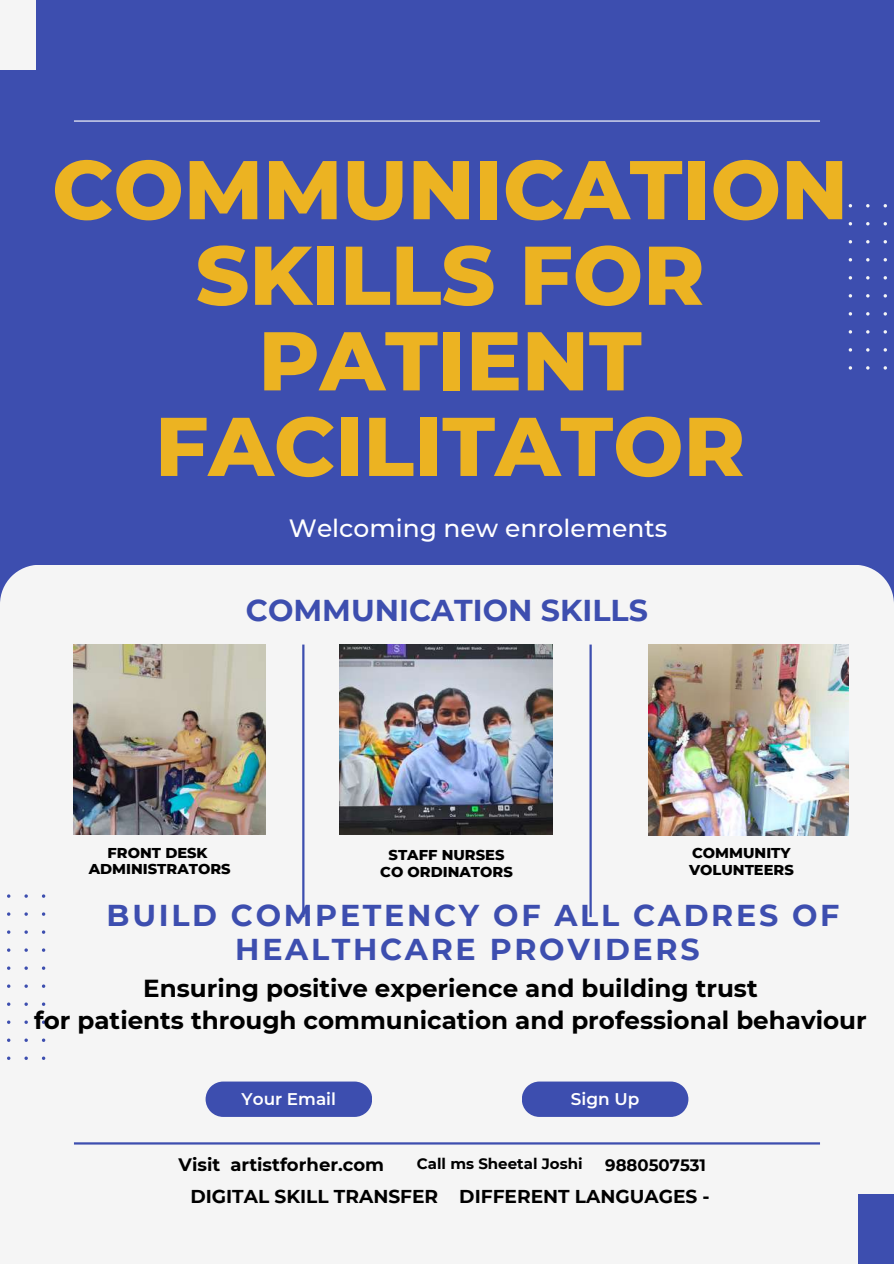
<style>
.page{position:relative;width:894px;height:1264px;background:#fff}
.page>*{position:absolute;margin:0;border:0;box-sizing:border-box;transform-origin:0 0}
.t1{font:800 83.1px/85.5px "Montserrat";color:#ecb322;text-align:center}
.t2{font:700 30.15px/33.8px "Montserrat";letter-spacing:.09em;color:#3d4eaf;text-align:center}
.t3{font:700 30.15px "Montserrat";color:#3d4eaf}
.t4{font:500 24.9px "Montserrat";color:#fff}
.t5{font:700 24.6px/31.5px "Montserrat";color:#000;text-align:center}
.t6{font:700 18.6px "Montserrat";color:#000}
.t7{font:700 18px "Montserrat";color:#000}
.t8{font:600 16.8px "Montserrat";color:#fff}
.t9{font:700 16.5px "Montserrat";color:#000}
.t10{font:700 15px "Montserrat";color:#000}
.t11{font:800 14.55px/16.5px "Montserrat";color:#000;text-align:center}
</style>
<div class="page">
<div style="left:0;top:0;width:893px;height:1263px;background:#3d4eaf"></div>
<div style="left:0;top:565px;width:893px;height:698px;background:#f5f5f5"></div>
<img style="left:339px;top:644px;width:213px;height:190px">
<img style="left:74px;top:644px;width:191px;height:190px">
<img style="left:648px;top:644px;width:200px;height:191px">
<hr style="left:74px;top:120px;width:745px;height:2px;background:#fff">
<svg style="left:205px;top:1081px;width:167px;height:35px"></svg>
<svg style="left:521px;top:1081px;width:167px;height:35px"></svg>
<hr style="left:302px;top:644px;width:2px;height:273px;background:#3d4eaf">
<hr style="left:589px;top:644px;width:2px;height:273px;background:#3d4eaf">
<hr style="left:74px;top:1142px;width:745px;height:2px;background:#3d4eaf">
<div style="left:858px;top:1193px;width:35px;height:70px;background:#3d4eaf"></div>
<div style="left:0;top:0;width:35px;height:70px;background:#f5f5f5"></div>
<svg style="left:848px;top:204px;width:39px;height:165px"></svg>
<div style="left:0;top:894px;width:45px;height:165px;background:#f5f5f5"></div>
<h1 class="t1" style="left:52px;top:147px;width:797px">COMMUNICATION<br>SKILLS FOR<br>PATIENT<br>FACILITATOR</h1>
<p class="t4" style="left:289px;top:513px;width:379px">Welcoming new enrolements</p>
<p class="t3" style="left:246px;top:591px;width:403px">COMMUNICATION SKILLS</p>
<p class="t11" style="left:89px;top:844px;width:143px">FRONT DESK<br>ADMINISTRATORS</p>
<p class="t11" style="left:688px;top:844px;width:106px;text-align:left">COMMUNITY<br>VOLUNTEERS</p>
<p class="t11" style="left:380px;top:846px;width:134px">STAFF NURSES<br>CO ORDINATORS</p>
<p class="t2" style="left:107px;top:898px;width:734px">BUILD COMPETENCY OF ALL CADRES OF<br>HEALTHCARE PROVIDERS</p>
<p class="t5" style="left:34px;top:972px;width:833px">Ensuring positive experience and building trust<br>for patients through communication and professional behaviour</p>
<p class="t8" style="left:241px;top:1088px;width:96px">Your Email</p>
<p class="t8" style="left:570px;top:1088px;width:70px">Sign Up</p>
<p class="t7" style="left:178px;top:1153px;width:207px">Visit artistforher.com</p>
<p class="t10" style="left:417px;top:1154px;width:167px">Call ms Sheetal Joshi</p>
<p class="t9" style="left:605px;top:1155px;width:102px">9880507531</p>
<p class="t6" style="left:190px;top:1184px;width:521px">DIGITAL SKILL TRANSFER DIFFERENT LANGUAGES -</p>
</div>
